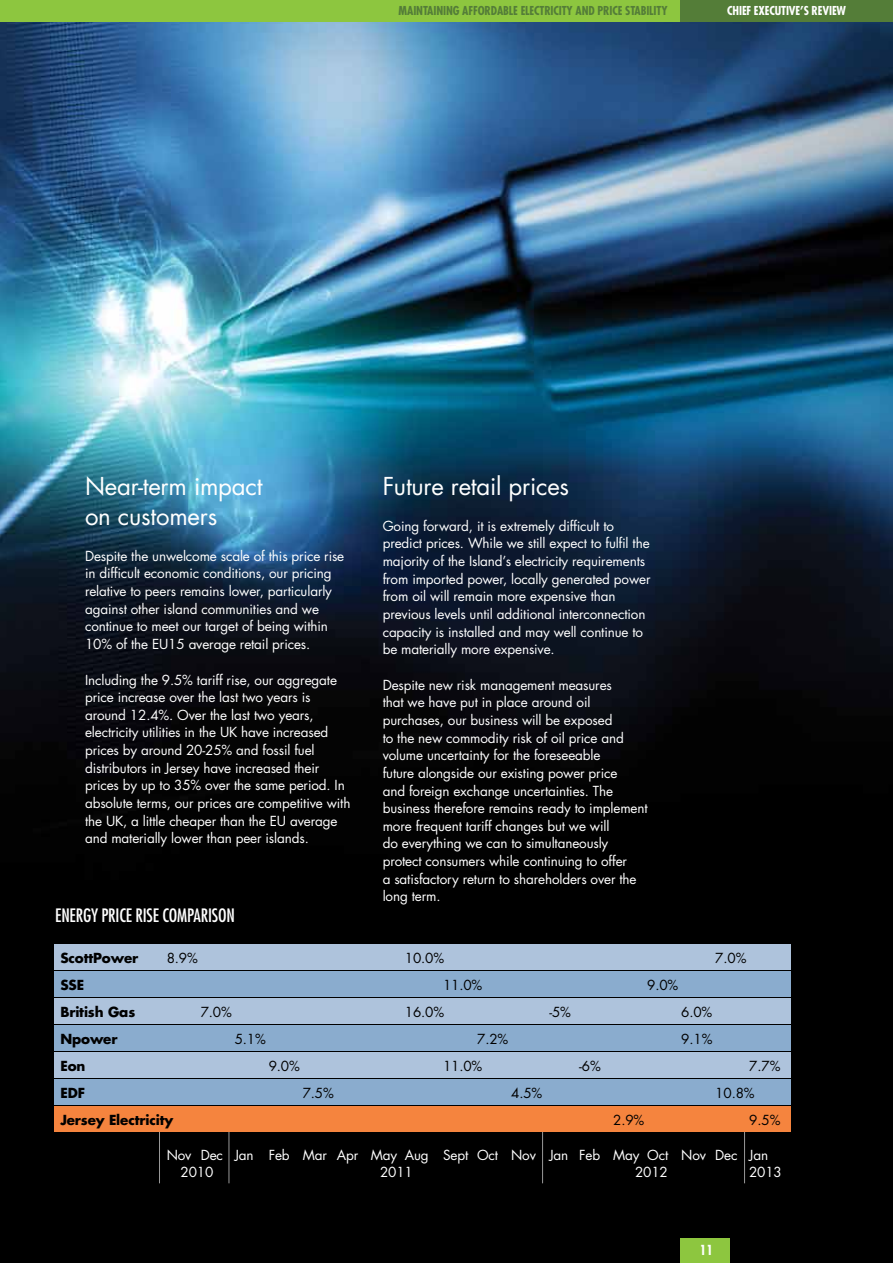
<style>
.page{position:relative;width:893px;height:1263px;background:#fff}
.page>*{position:absolute;margin:0;border:0;box-sizing:border-box;transform-origin:0 0}
.t1{font:24px/30px "Futura";letter-spacing:-.01em;color:#fff}
.t2{font:condensed 18px "Futura";letter-spacing:-.01em;color:#fff}
.t3{font:13.5px/17.7px "Futura";letter-spacing:-.01em;color:#fff}
.t4{font:13.5px "Futura";letter-spacing:-.01em;color:#000}
.t5{font:700 13.5px "Futura";letter-spacing:-.01em;color:#000}
.t6{font:700 condensed 13.5px "Futura";color:#fff}
.t7{font:700 condensed 12px "Futura";letter-spacing:-.01em;color:#547d38}
.t8{font:700 condensed 12px "Futura";letter-spacing:-.01em;color:#fff}
</style>
<div class="page">
<img style="left:0;top:21px;width:893px;height:1242px">
<hr style="left:159px;top:1122px;width:1px;height:61px;background:#fff">
<hr style="left:229px;top:1122px;width:1px;height:61px;background:#fff">
<hr style="left:542px;top:1122px;width:1px;height:61px;background:#fff">
<hr style="left:744px;top:1122px;width:1px;height:61px;background:#fff">
<div style="left:0;top:0;width:893px;height:21px;background:#8dc63f"></div>
<div style="left:680px;top:0;width:213px;height:21px;background:#547d38"></div>
<div style="left:680px;top:1238px;width:50px;height:25px;background:#8dc63f"></div>
<div style="left:54px;top:944px;width:737px;height:26px;background:#aec3dc"></div>
<div style="left:54px;top:971px;width:737px;height:26px;background:#8aacce"></div>
<div style="left:54px;top:998px;width:737px;height:26px;background:#aec3dc"></div>
<div style="left:54px;top:1025px;width:737px;height:25px;background:#8aacce"></div>
<div style="left:54px;top:1052px;width:737px;height:25px;background:#aec3dc"></div>
<div style="left:54px;top:1079px;width:737px;height:25px;background:#8aacce"></div>
<div style="left:54px;top:1106px;width:737px;height:25px;background:#f5843e"></div>
<p class="t7" style="left:399px;top:3px;width:71px">MAINTAINING AFFOR</p>
<p class="t7" style="left:491px;top:3px;width:178px">DABLE ELECTRICITY AN D PRICE STABILITY</p>
<p class="t8" style="left:727px;top:3px;width:120px">CHIEF EXECUTIVE’S REVIEW</p>
<h1 class="t1" style="left:85px;top:471px;width:179px">Near-term impact on customers</h1>
<p class="t3" style="left:85px;top:547px;width:261px">Despite the unwelcome scale of this price rise in difficult economic conditions, our pricing relative to peers remains lower, particularly against other island communities and we continue to meet our target of being within 10% of the EU15 average retail prices.</p>
<p class="t3" style="left:85px;top:670px;width:267px">Including the 9.5% tariff rise, our aggregate price increase over the last two years is around 12.4%. Over the last two years, electricity utilities in the UK have increased prices by around 20-25% and fossil fuel distributors in Jersey have increased their prices by up to 35% over the same period. In absolute terms, our prices are competitive with the UK, a little cheaper than the EU average and materially lower than peer islands.</p>
<h1 class="t1" style="left:383px;top:471px;width:188px">Future retail prices</h1>
<p class="t3" style="left:383px;top:517px;width:269px">Going forward, it is extremely difficult to predict prices. While we still expect to fulfil the majority of the Island’s electricity requirements from imported power, locally generated power from oil will remain more expensive than previous levels until additional interconnection capacity is installed and may well continue to be materially more expensive.</p>
<p class="t3" style="left:383px;top:676px;width:267px">Despite new risk management measures<br>that we have put in place around oil purchases, our business will be exposed<br>to the new commodity risk of oil price and volume uncertainty for the foreseeable<br>future alongside our existing power price<br>and foreign exchange uncertainties. The business therefore remains ready to implement more frequent tariff changes but we will<br>do everything we can to simultaneously protect consumers while continuing to offer<br>a satisfactory return to shareholders over the long term.</p>
<h2 class="t2" style="left:55px;top:904px;width:15px">ENERGY</h2>
<h2 class="t2" style="left:102px;top:904px;width:135px">PRICE RISE COMPARISON</h2>
<p class="t5" style="left:60px;top:948px;width:79px">ScottPower</p>
<p class="t4" style="left:167px;top:948px;width:33px">8.9%</p>
<p class="t4" style="left:405px;top:948px;width:41px">10.0%</p>
<p class="t4" style="left:715px;top:948px;width:33px">7.0%</p>
<p class="t5" style="left:60px;top:975px;width:25px">SSE</p>
<p class="t4" style="left:443px;top:975px;width:41px">11.0%</p>
<p class="t4" style="left:647px;top:975px;width:33px">9.0%</p>
<p class="t5" style="left:60px;top:1002px;width:76px">British Gas</p>
<p class="t4" style="left:201px;top:1002px;width:33px">7.0%</p>
<p class="t4" style="left:405px;top:1002px;width:41px">16.0%</p>
<p class="t4" style="left:549px;top:1002px;width:23px">-5%</p>
<p class="t4" style="left:681px;top:1002px;width:33px">6.0%</p>
<p class="t5" style="left:60px;top:1029px;width:59px">Npower</p>
<p class="t4" style="left:235px;top:1029px;width:33px">5.1%</p>
<p class="t4" style="left:477px;top:1029px;width:33px">7.2%</p>
<p class="t4" style="left:681px;top:1029px;width:33px">9.1%</p>
<p class="t5" style="left:60px;top:1056px;width:27px">Eon</p>
<p class="t4" style="left:269px;top:1056px;width:33px">9.0%</p>
<p class="t4" style="left:443px;top:1056px;width:41px">11.0%</p>
<p class="t4" style="left:579px;top:1056px;width:23px">-6%</p>
<p class="t4" style="left:749px;top:1056px;width:33px">7.7%</p>
<p class="t5" style="left:60px;top:1083px;width:26px">EDF</p>
<p class="t4" style="left:303px;top:1083px;width:33px">7.5%</p>
<p class="t4" style="left:511px;top:1083px;width:33px">4.5%</p>
<p class="t4" style="left:715px;top:1083px;width:41px">10.8%</p>
<p class="t5" style="left:60px;top:1110px;width:114px">Jersey Electricity</p>
<p class="t4" style="left:613px;top:1110px;width:33px">2.9%</p>
<p class="t4" style="left:749px;top:1110px;width:33px">9.5%</p>
<p class="t3" style="left:181px;top:1146px;width:589px;text-indent:-14px">Nov Dec Jan Feb Mar Apr May Aug Sept Oct Nov Jan Feb May Oct Nov Dec Jan<br>2010</p>
<p class="t3" style="left:380px;top:1163px;width:34px">2011</p>
<p class="t3" style="left:635px;top:1163px;width:34px">2012</p>
<p class="t3" style="left:749px;top:1163px;width:34px">2013</p>
<p class="t6" style="left:700px;top:1241px;width:15px">11</p>
</div>
